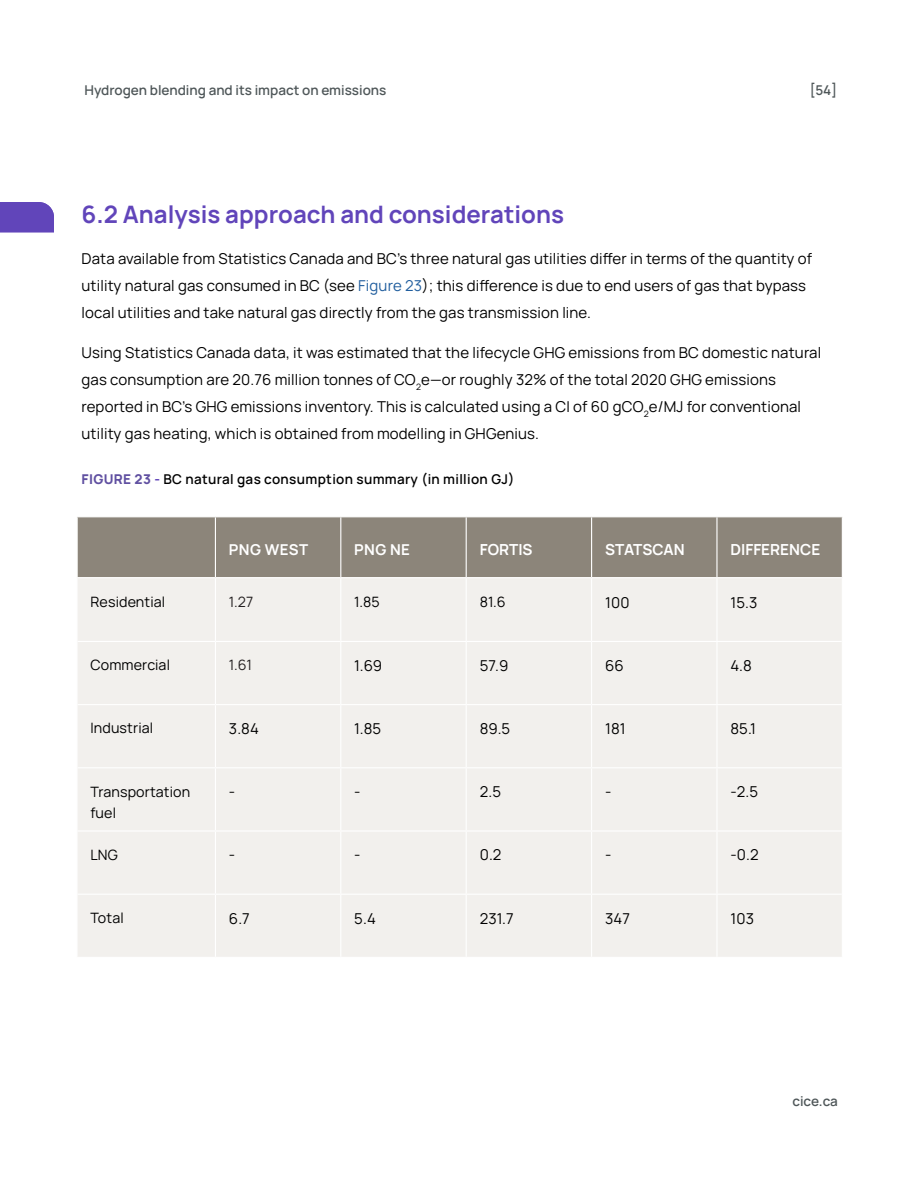
<style>
.page{position:relative;width:918px;height:1188px;background:#fff}
.page>*{position:absolute;margin:0;border:0;box-sizing:border-box;transform-origin:0 0}
.t1{font:700 24px "Manrope";color:#6145ba}
.t2{font:700 15.15px "Manrope";color:#fff}
.t3{font:15px/27px "Manrope";letter-spacing:.01em;color:#000}
.t4{font:700 15px "Manrope";letter-spacing:.025em;color:#fff}
.t5{font:14.25px/21px "Manrope";letter-spacing:.01em;color:#000}
.t6{font:14.25px "Manrope";color:#231f20}
.t7{font:600 13.5px "Manrope";letter-spacing:.025em;color:#000}
.t8{font:600 13.5px "Manrope";color:#4f5759}
.s1{color:#215e9e}
.s2{font-weight:800;color:#6050a1}
.s3{font-weight:800;color:#6145ba}
</style>
<div class="page">
<div style="left:0;top:202px;width:54px;height:30px;background:#6145ba"></div>
<div style="left:78px;top:517px;width:764px;height:60px;background:#8c857a"></div>
<div style="left:78px;top:578px;width:764px;height:379px;background:#f2f0ed"></div>
<hr style="left:215px;top:517px;width:1px;height:60px;background:#fff">
<hr style="left:340px;top:517px;width:1px;height:60px;background:#fff">
<hr style="left:466px;top:517px;width:1px;height:60px;background:#fff">
<hr style="left:591px;top:517px;width:1px;height:60px;background:#fff">
<hr style="left:716px;top:517px;width:2px;height:60px;background:#fff">
<hr style="left:215px;top:578px;width:1px;height:63px;background:#fff">
<hr style="left:340px;top:578px;width:1px;height:63px;background:#fff">
<hr style="left:466px;top:578px;width:1px;height:63px;background:#fff">
<hr style="left:591px;top:578px;width:1px;height:63px;background:#fff">
<hr style="left:716px;top:578px;width:2px;height:63px;background:#fff">
<hr style="left:215px;top:642px;width:1px;height:62px;background:#fff">
<hr style="left:340px;top:642px;width:1px;height:62px;background:#fff">
<hr style="left:466px;top:642px;width:1px;height:62px;background:#fff">
<hr style="left:591px;top:642px;width:1px;height:62px;background:#fff">
<hr style="left:716px;top:642px;width:2px;height:62px;background:#fff">
<hr style="left:215px;top:705px;width:1px;height:62px;background:#fff">
<hr style="left:340px;top:705px;width:1px;height:62px;background:#fff">
<hr style="left:466px;top:705px;width:1px;height:62px;background:#fff">
<hr style="left:591px;top:705px;width:1px;height:62px;background:#fff">
<hr style="left:716px;top:705px;width:2px;height:62px;background:#fff">
<hr style="left:215px;top:768px;width:1px;height:62px;background:#fff">
<hr style="left:215px;top:832px;width:1px;height:62px;background:#fff">
<hr style="left:215px;top:895px;width:1px;height:62px;background:#fff">
<hr style="left:340px;top:768px;width:1px;height:62px;background:#fff">
<hr style="left:340px;top:832px;width:1px;height:62px;background:#fff">
<hr style="left:340px;top:895px;width:1px;height:62px;background:#fff">
<hr style="left:466px;top:768px;width:1px;height:62px;background:#fff">
<hr style="left:466px;top:832px;width:1px;height:62px;background:#fff">
<hr style="left:466px;top:895px;width:1px;height:62px;background:#fff">
<hr style="left:591px;top:768px;width:1px;height:62px;background:#fff">
<hr style="left:716px;top:768px;width:2px;height:62px;background:#fff">
<hr style="left:591px;top:832px;width:1px;height:62px;background:#fff">
<hr style="left:716px;top:832px;width:2px;height:62px;background:#fff">
<hr style="left:591px;top:895px;width:1px;height:62px;background:#fff">
<hr style="left:716px;top:895px;width:2px;height:62px;background:#fff">
<hr style="left:78px;top:641px;width:137px;height:1px;background:#fff">
<hr style="left:215px;top:641px;width:126px;height:1px;background:#fff">
<hr style="left:341px;top:641px;width:125px;height:1px;background:#fff">
<hr style="left:466px;top:641px;width:126px;height:1px;background:#fff">
<hr style="left:592px;top:641px;width:125px;height:1px;background:#fff">
<hr style="left:717px;top:641px;width:125px;height:1px;background:#fff">
<hr style="left:78px;top:704px;width:137px;height:1px;background:#fff">
<hr style="left:215px;top:704px;width:126px;height:1px;background:#fff">
<hr style="left:341px;top:704px;width:125px;height:1px;background:#fff">
<hr style="left:466px;top:704px;width:126px;height:1px;background:#fff">
<hr style="left:592px;top:704px;width:125px;height:1px;background:#fff">
<hr style="left:717px;top:704px;width:125px;height:1px;background:#fff">
<hr style="left:78px;top:767px;width:137px;height:1px;background:#fff">
<hr style="left:78px;top:830px;width:137px;height:2px;background:#fff">
<hr style="left:78px;top:894px;width:137px;height:1px;background:#fff">
<hr style="left:215px;top:767px;width:126px;height:1px;background:#fff">
<hr style="left:215px;top:830px;width:126px;height:2px;background:#fff">
<hr style="left:215px;top:894px;width:126px;height:1px;background:#fff">
<hr style="left:341px;top:767px;width:125px;height:1px;background:#fff">
<hr style="left:341px;top:830px;width:125px;height:2px;background:#fff">
<hr style="left:341px;top:894px;width:125px;height:1px;background:#fff">
<hr style="left:466px;top:767px;width:126px;height:1px;background:#fff">
<hr style="left:592px;top:767px;width:125px;height:1px;background:#fff">
<hr style="left:717px;top:767px;width:125px;height:1px;background:#fff">
<hr style="left:466px;top:830px;width:126px;height:2px;background:#fff">
<hr style="left:466px;top:894px;width:126px;height:1px;background:#fff">
<hr style="left:592px;top:830px;width:125px;height:2px;background:#fff">
<hr style="left:717px;top:830px;width:125px;height:2px;background:#fff">
<hr style="left:592px;top:894px;width:125px;height:1px;background:#fff">
<hr style="left:717px;top:894px;width:125px;height:1px;background:#fff">
<p class="t8" style="left:85px;top:81px;width:303px">Hydrogen blending and its impact on emissions</p>
<p class="t8" style="left:810px;top:81px;width:29px">[54]</p>
<h1 class="t1" style="left:82px;top:198px;width:484px">6.2 Analysis approach and considerations</h1>
<p class="t3" style="left:82px;top:244px;width:732px">Data available from Statistics Canada and BC’s three natural gas utilities differ in terms of the quantity of utility natural gas consumed in BC (see <span class="s1">Figure 23</span>); this difference is due to end users of gas that bypass local utilities and take natural gas directly from the gas transmission line.</p>
<p class="t3" style="left:82px;top:339px;width:741px">Using Statistics Canada data, it was estimated that the lifecycle GHG emissions from BC domestic natural gas consumption are 20.76 million tonnes of CO<sub>2</sub>e—or roughly 32% of the total 2020 GHG emissions reported in BC’s GHG emissions inventory. This is calculated using a CI of 60 gCO<sub>2</sub>e/MJ for conventional utility gas heating, which is obtained from modelling in GHGenius.</p>
<p class="t7" style="left:82px;top:470px;width:434px"><span class="s2">FIGURE 23</span> <span class="s3">-</span> BC natural gas consumption summary (in million GJ)</p>
<p class="t4" style="left:229px;top:539px;width:81px">PNG WEST</p>
<p class="t4" style="left:354px;top:539px;width:57px">PNG NE</p>
<p class="t2" style="left:480px;top:539px;width:54px">FORTIS</p>
<p class="t2" style="left:605px;top:539px;width:81px">STATSCAN</p>
<p class="t2" style="left:730px;top:539px;width:91px">DIFFERENCE</p>
<p class="t5" style="left:90px;top:591px;width:76px">Residential</p>
<p class="t6" style="left:229px;top:592px;width:26px">1.27</p>
<p class="t5" style="left:354px;top:591px;width:27px">1.85</p>
<p class="t5" style="left:480px;top:591px;width:28px">81.6</p>
<p class="t3" style="left:605px;top:588px;width:26px">100</p>
<p class="t3" style="left:730px;top:588px;width:29px">15.3</p>
<p class="t5" style="left:90px;top:654px;width:81px">Commercial</p>
<p class="t6" style="left:229px;top:655px;width:25px">1.61</p>
<p class="t3" style="left:354px;top:651px;width:29px">1.69</p>
<p class="t3" style="left:480px;top:651px;width:30px">57.9</p>
<p class="t3" style="left:605px;top:651px;width:20px">66</p>
<p class="t3" style="left:730px;top:651px;width:23px">4.8</p>
<p class="t5" style="left:90px;top:717px;width:64px">Industrial</p>
<p class="t3" style="left:229px;top:715px;width:32px">3.84</p>
<p class="t3" style="left:354px;top:715px;width:28px">1.85</p>
<p class="t3" style="left:480px;top:715px;width:32px">89.5</p>
<p class="t3" style="left:605px;top:715px;width:22px">181</p>
<p class="t3" style="left:730px;top:715px;width:27px">85.1</p>
<p class="t5" style="left:90px;top:780px;width:101px">Transportation fuel</p>
<p class="t3" style="left:229px;top:778px;width:8px">-</p>
<p class="t3" style="left:354px;top:778px;width:8px">-</p>
<p class="t3" style="left:480px;top:778px;width:23px">2.5</p>
<p class="t3" style="left:605px;top:778px;width:8px">-</p>
<p class="t3" style="left:730px;top:778px;width:29px">-2.5</p>
<p class="t5" style="left:90px;top:843px;width:29px">LNG</p>
<p class="t3" style="left:229px;top:841px;width:8px">-</p>
<p class="t3" style="left:354px;top:841px;width:8px">-</p>
<p class="t3" style="left:480px;top:841px;width:23px">0.2</p>
<p class="t3" style="left:605px;top:841px;width:8px">-</p>
<p class="t3" style="left:730px;top:841px;width:30px">-0.2</p>
<p class="t5" style="left:90px;top:907px;width:35px">Total</p>
<p class="t3" style="left:229px;top:904px;width:22px">6.7</p>
<p class="t3" style="left:354px;top:904px;width:23px">5.4</p>
<p class="t3" style="left:480px;top:904px;width:36px">231.7</p>
<p class="t3" style="left:605px;top:904px;width:26px">347</p>
<p class="t3" style="left:730px;top:904px;width:25px">103</p>
<p class="t8" style="left:793px;top:1092px;width:47px">cice.ca</p>
</div>
